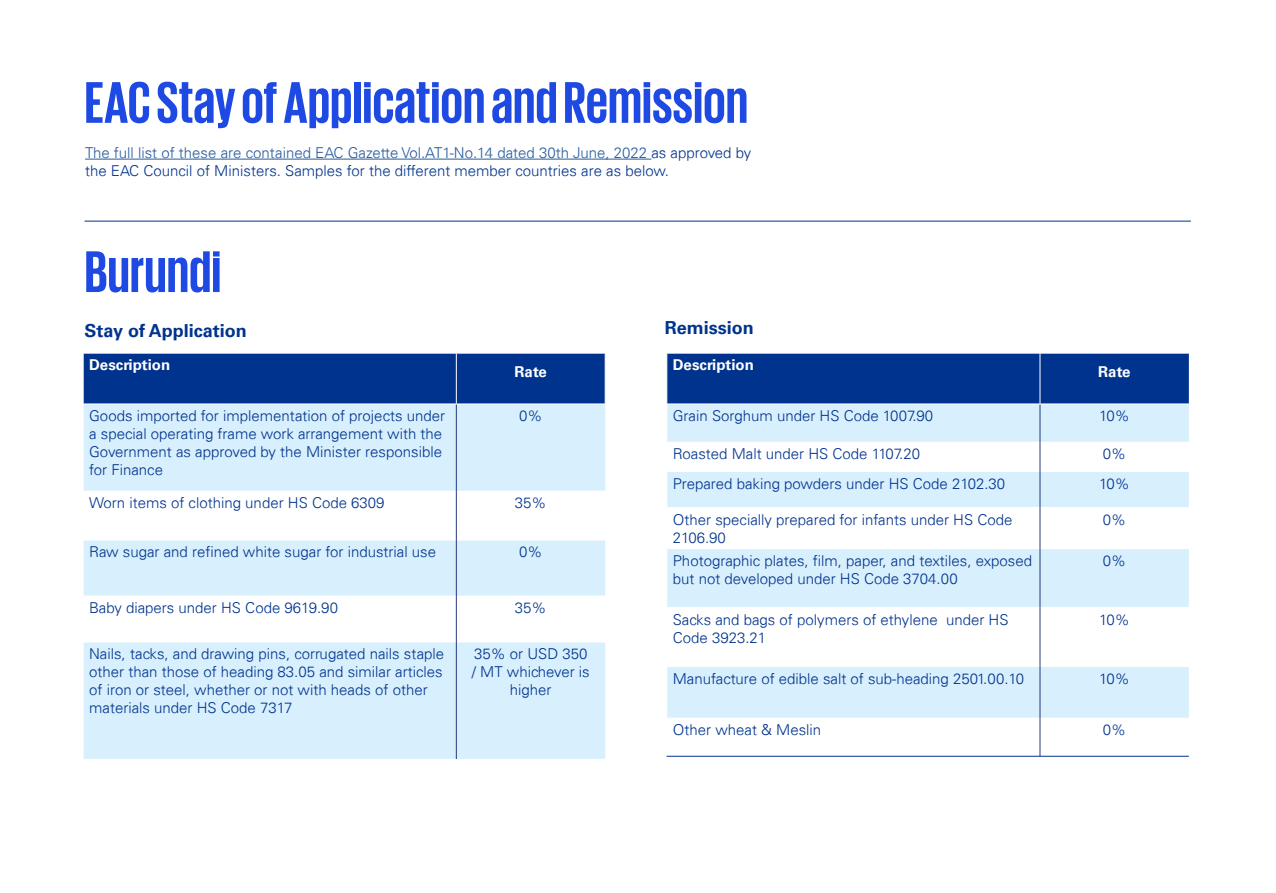
<style>
.page{position:relative;width:1276px;height:893px;background:#fff}
.page>*{position:absolute;margin:0;border:0;box-sizing:border-box;transform-origin:0 0}
.t1{font:700 60px "KPMG";color:#1e49e2}
.t2{font:700 18px "Univers 65";color:#00338d}
.t3{font:300 15px/18px "Univers 45";color:#00338d}
.t4{font:700 15px "Univers 65";color:#fff}
.s1{color:#275b9b}
</style>
<div class="page">
<hr style="left:85px;top:159px;width:566px;height:1px;background:#275b9b">
<div style="left:84px;top:354px;width:521px;height:50px;background:#00338d"></div>
<div style="left:84px;top:405px;width:521px;height:354px;background:#d8effd"></div>
<svg style="left:84px;top:492px;width:521px;height:48px"></svg>
<svg style="left:84px;top:597px;width:521px;height:45px"></svg>
<hr style="left:83px;top:491px;width:373px;height:1px;background:#fff">
<hr style="left:456px;top:491px;width:149px;height:1px;background:#fff">
<hr style="left:83px;top:540px;width:373px;height:1px;background:#fff">
<hr style="left:456px;top:540px;width:149px;height:1px;background:#fff">
<hr style="left:83px;top:596px;width:373px;height:1px;background:#fff">
<hr style="left:456px;top:596px;width:149px;height:1px;background:#fff">
<hr style="left:83px;top:642px;width:373px;height:1px;background:#fff">
<hr style="left:456px;top:642px;width:149px;height:1px;background:#fff">
<hr style="left:456px;top:404px;width:1px;height:87px;background:#223b7e">
<hr style="left:456px;top:491px;width:1px;height:49px;background:#223b7e">
<hr style="left:456px;top:540px;width:1px;height:56px;background:#223b7e">
<hr style="left:456px;top:596px;width:1px;height:46px;background:#223b7e">
<hr style="left:456px;top:642px;width:1px;height:117px;background:#223b7e">
<hr style="left:456px;top:353px;width:1px;height:51px;background:#fff">
<hr style="left:456px;top:404px;width:149px;height:1px;background:#fff">
<div style="left:667px;top:354px;width:521px;height:50px;background:#00338d"></div>
<div style="left:667px;top:405px;width:521px;height:37px;background:#d8effd"></div>
<svg style="left:667px;top:443px;width:521px;height:313px;fill:#d8effd"></svg>
<svg style="left:667px;top:508px;width:521px;height:40px"></svg>
<hr style="left:666px;top:471px;width:373px;height:1px;background:#fff">
<hr style="left:1040px;top:471px;width:148px;height:1px;background:#fff">
<hr style="left:666px;top:507px;width:373px;height:1px;background:#fff">
<hr style="left:1040px;top:507px;width:148px;height:1px;background:#fff">
<hr style="left:666px;top:548px;width:373px;height:1px;background:#fff">
<hr style="left:1040px;top:548px;width:148px;height:1px;background:#fff">
<hr style="left:666px;top:607px;width:373px;height:1px;background:#fff">
<hr style="left:1040px;top:607px;width:148px;height:1px;background:#fff">
<hr style="left:666px;top:666px;width:373px;height:1px;background:#fff">
<hr style="left:1040px;top:666px;width:148px;height:1px;background:#fff">
<hr style="left:666px;top:718px;width:373px;height:1px;background:#fff">
<hr style="left:1040px;top:718px;width:148px;height:1px;background:#fff">
<hr style="left:1039px;top:404px;width:1px;height:38px;background:#223b7e">
<svg style="left:1039px;top:442px;width:1px;height:29px"></svg>
<hr style="left:1039px;top:471px;width:1px;height:36px;background:#223b7e">
<hr style="left:1039px;top:507px;width:1px;height:42px;background:#223b7e">
<hr style="left:1039px;top:549px;width:1px;height:59px;background:#223b7e">
<hr style="left:1039px;top:608px;width:1px;height:58px;background:#223b7e">
<hr style="left:1039px;top:666px;width:1px;height:52px;background:#223b7e">
<hr style="left:1039px;top:718px;width:1px;height:38px;background:#223b7e">
<hr style="left:666px;top:404px;width:374px;height:1px;background:#fff">
<hr style="left:1039px;top:353px;width:1px;height:51px;background:#fff">
<hr style="left:666px;top:756px;width:374px;height:1px;background:#00338d">
<hr style="left:1040px;top:756px;width:148px;height:1px;background:#00338d">
<hr style="left:85px;top:221px;width:1106px;height:1px;background:#00338d">
<h1 class="t1" style="left:85px;top:72px;width:665px">EAC Stay of Application and Remission</h1>
<p class="t3" style="left:85px;top:143px;width:668px"><span class="s1">The full list of these are contained EAC Gazette Vol.AT1-No.14 dated 30th June, 2022</span> as approved by the EAC Council of Ministers. Samples for the different member countries are as below.</p>
<h1 class="t1" style="left:85px;top:242px;width:138px">Burundi</h1>
<p class="t2" style="left:85px;top:320px;width:164px">Stay of Application</p>
<p class="t2" style="left:665px;top:317px;width:91px">Remission</p>
<p class="t4" style="left:89px;top:356px;width:83px">Description</p>
<p class="t4" style="left:514px;top:363px;width:34px">Rate</p>
<p class="t3" style="left:89px;top:407px;width:357px">Goods imported for implementation of projects under a special operating frame work arrangement with the Government as approved by the Minister responsible for Finance</p>
<p class="t3" style="left:519px;top:407px;width:25px">0%</p>
<p class="t3" style="left:89px;top:494px;width:297px">Worn items of clothing under HS Code 6309</p>
<p class="t3" style="left:515px;top:494px;width:33px">35%</p>
<p class="t3" style="left:89px;top:543px;width:348px">Raw sugar and refined white sugar for industrial use</p>
<p class="t3" style="left:519px;top:543px;width:25px">0%</p>
<p class="t3" style="left:89px;top:599px;width:250px">Baby diapers under HS Code 9619.90</p>
<p class="t3" style="left:515px;top:599px;width:33px">35%</p>
<p class="t3" style="left:89px;top:645px;width:356px">Nails, tacks, and drawing pins, corrugated nails staple other than those of heading 83.05 and similar articles of iron or steel, whether or not with heads of other materials under HS Code 7317</p>
<p class="t3" style="left:472px;top:645px;width:119px;text-align:center">35% or USD 350 / MT whichever is higher</p>
<p class="t4" style="left:673px;top:356px;width:83px">Description</p>
<p class="t4" style="left:1098px;top:363px;width:34px">Rate</p>
<p class="t3" style="left:673px;top:407px;width:262px">Grain Sorghum under HS Code 1007.90</p>
<p class="t3" style="left:1099px;top:407px;width:32px">10%</p>
<p class="t3" style="left:673px;top:445px;width:249px">Roasted Malt under HS Code 1107.20</p>
<p class="t3" style="left:1102px;top:445px;width:25px">0%</p>
<p class="t3" style="left:673px;top:474px;width:334px">Prepared baking powders under HS Code 2102.30</p>
<p class="t3" style="left:1099px;top:474px;width:32px">10%</p>
<p class="t3" style="left:673px;top:510px;width:341px">Other specially prepared for infants under HS Code<br>2106.90</p>
<p class="t3" style="left:1102px;top:510px;width:25px">0%</p>
<p class="t3" style="left:673px;top:552px;width:361px">Photographic plates, film, paper, and textiles, exposed but not developed under HS Code 3704.00</p>
<p class="t3" style="left:1102px;top:552px;width:25px">0%</p>
<p class="t3" style="left:673px;top:610px;width:337px">Sacks and bags of polymers of ethylene under HS<br>Code 3923.21</p>
<p class="t3" style="left:1099px;top:610px;width:32px">10%</p>
<p class="t3" style="left:673px;top:669px;width:353px">Manufacture of edible salt of sub-heading 2501.00.10</p>
<p class="t3" style="left:1099px;top:669px;width:32px">10%</p>
<p class="t3" style="left:673px;top:721px;width:150px">Other wheat &amp; Meslin</p>
<p class="t3" style="left:1102px;top:721px;width:25px">0%</p>
</div>
